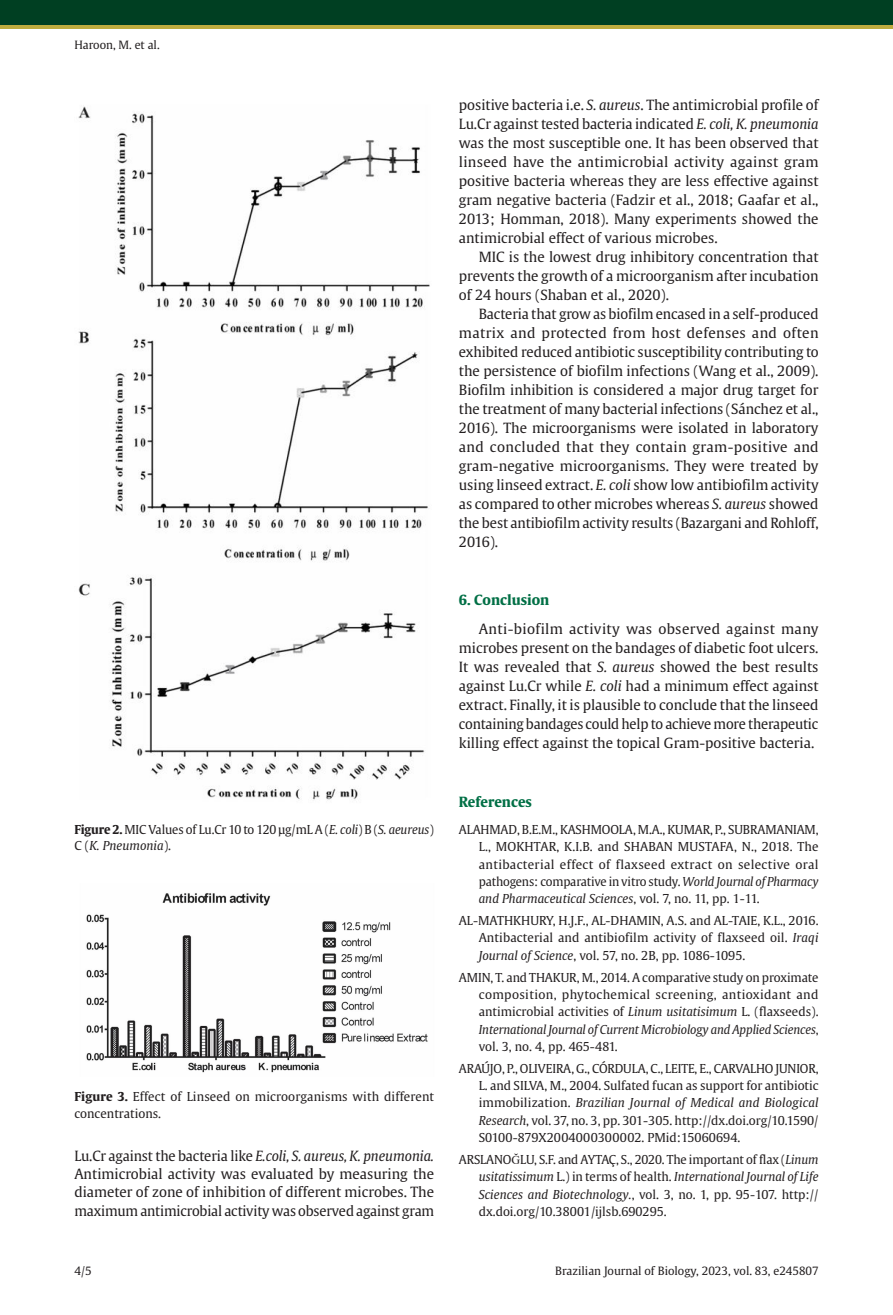
<style>
.page{position:relative;width:893px;height:1315px;background:#fff}
.page>*{position:absolute;margin:0;border:0;box-sizing:border-box;transform-origin:0 0}
.Paragraph{font:14px/18.9px "Gulliver";color:#231f20;text-align:justify}
.Heading1{font:700 14px "Gulliver";color:#016f45}
.ReferenceHead{font:700 14px "Gulliver";color:#016f45}
.Reference{font:12.25px/17.2px "Gulliver";color:#231f20;text-align:justify}
.FigureCaption{font:12.25px/16.6px "Gulliver";letter-spacing:.005em;color:#231f20}
.t1{font:11.38px "Gulliver";color:#231f20}
.s1{font-weight:700}
.s2{font-style:italic}
.s3{font-family:"Times New Roman"}
</style>
<div class="page">
<div style="left:0;top:12px;width:893px;height:17px;background:#beab3f"></div>
<div style="left:0;top:0;width:893px;height:25px;background:#003f22"></div>
<img style="left:86px;top:893px;width:342px;height:180px">
<img style="left:78px;top:106px;width:352px;height:694px">
<p class="t1" style="left:74px;top:37px;width:87px">Haroon, M. et al.</p>
<p class="FigureCaption" style="left:74px;top:820px;width:361px"><span class="s1">Figure 2.</span> MIC Values of Lu.Cr 10 to 120 µg/mL A (<span class="s2">E. coli</span>) B (<span class="s2">S. aeureus</span>)<br>C (<span class="s2">K. Pneumonia</span>).</p>
<p class="FigureCaption" style="left:74px;top:1088px;width:361px"><span class="s1">Figure 3.</span> Effect of Linseed on microorganisms with different concentrations.</p>
<p class="Paragraph" style="left:74px;top:1146px;width:361px;line-height:18.4px">Lu.Cr against the bacteria like <span class="s2">E.coli, S. aureus, K. pneumonia.<br></span>Antimicrobial activity was evaluated by measuring the diameter of zone of inhibition of different microbes. The maximum antimicrobial activity was observed against gram</p>
<p class="Paragraph" style="left:459px;top:96px;width:361px">positive bacteria i.e. <span class="s2">S. aureus</span>. The antimicrobial profile of Lu.Cr against tested bacteria indicated <span class="s2">E. coli, K. pneumonia </span>was the most susceptible one. It has been observed that linseed have the antimicrobial activity against gram positive bacteria whereas they are less effective against gram negative bacteria (Fadzir et al., 2018; Gaafar et al., 2013; Homman, 2018). Many experiments showed the antimicrobial effect of various microbes.</p>
<p class="Paragraph" style="left:459px;top:247px;width:361px;text-indent:20px">MIC is the lowest drug inhibitory concentration that prevents the growth of a microorganism after incubation of 24 hours (Shaban et al., 2020).</p>
<p class="Paragraph" style="left:459px;top:304px;width:361px;text-indent:20px">Bacteria that grow as biofilm encased in a self-produced matrix and protected from host defenses and often exhibited reduced antibiotic susceptibility contributing to the persistence of biofilm infections (Wang et al., 2009).<br>Biofilm inhibition is considered a major drug target for the treatment of many bacterial infections (Sánchez et al., 2016). The microorganisms were isolated in laboratory and concluded that they contain gram-positive and gram‑negative microorganisms. They were treated by using linseed extract. <span class="s2">E. coli</span> show low antibiofilm activity as compared to other microbes whereas <span class="s2">S. aureus</span> showed the best antibiofilm activity results (Bazargani and Rohloff, 2016).</p>
<p class="Heading1" style="left:459px;top:591px;width:92px">6. Conclusion</p>
<p class="Paragraph" style="left:459px;top:620px;width:361px;text-indent:20px">Anti-biofilm activity was observed against many microbes present on the bandages of diabetic foot ulcers.<br>It was revealed that <span class="s2">S. aureus</span> showed the best results against Lu.Cr while <span class="s2">E. coli</span> had a minimum effect against extract. Finally, it is plausible to conclude that the linseed containing bandages could help to achieve more therapeutic killing effect against the topical Gram-positive bacteria.</p>
<p class="ReferenceHead" style="left:459px;top:793px;width:75px">References</p>
<p class="Reference" style="left:479px;top:821px;width:341px;text-indent:-20px">ALAHMAD, B.E.M., KASHMOOLA, M.A., KUMAR, P., SUBRAMANIAM, L., MOKHTAR, K.I.B. and SHABAN MUSTAFA, N., 2018. The antibacterial effect of flaxseed extract on selective oral pathogens: comparative in vitro study. <span class="s2">World Journal of Pharmacy and Pharmaceutical Sciences</span>, vol. 7, no. 11, pp. 1-11.</p>
<p class="Reference" style="left:479px;top:912px;width:341px;text-indent:-20px">AL-MATHKHURY, H.J.F., AL-DHAMIN, A.S. and AL-TAIE, K.L., 2016.<br>Antibacterial and antibiofilm activity of flaxseed oil. <span class="s2">Iraqi Journal of Science</span>, vol. 57, no. 2B, pp. 1086-1095.</p>
<p class="Reference" style="left:479px;top:968px;width:341px;text-indent:-20px">AMIN, T. and THAKUR, M., 2014. A comparative study on proximate composition, phytochemical screening, antioxidant and antimicrobial activities of <span class="s2">Linum usitatisimum</span> L. (flaxseeds).<br><span class="s2">International Journal of Current Microbiology and Applied Sciences</span>, vol. 3, no. 4, pp. 465-481.</p>
<p class="Reference" style="left:479px;top:1060px;width:341px;text-indent:-20px">ARAÚJO, P., OLIVEIRA, G., CÓRDULA, C., LEITE, E., CARVALHO JUNIOR, L. and SILVA, M., 2004. Sulfated fucan as support for antibiotic immobilization. <span class="s2">Brazilian Journal of Medical and Biological Research</span>, vol. 37, no. 3, pp. 301-305. http://dx.doi.org/10.1590/ S0100-879X2004000300002. PMid:15060694.</p>
<p class="Reference" style="left:479px;top:1151px;width:341px;text-indent:-20px">ARSLANO<span class="s3">Ğ</span>LU, S.F. and AYTAÇ, S., 2020. The important of flax (<span class="s2">Linum usitatissimum</span> L.) in terms of health. <span class="s2">International Journal of Life Sciences and Biotechnology.</span>, vol. 3, no. 1, pp. 95-107. http:// dx.doi.org/10.38001/ijlsb.690295.</p>
<p class="t1" style="left:74px;top:1264px;width:19px">4/5</p>
<p class="t1" style="left:555px;top:1264px;width:265px">Brazilian Journal of Biology, 2023, vol. 83, e245807</p>
</div>
